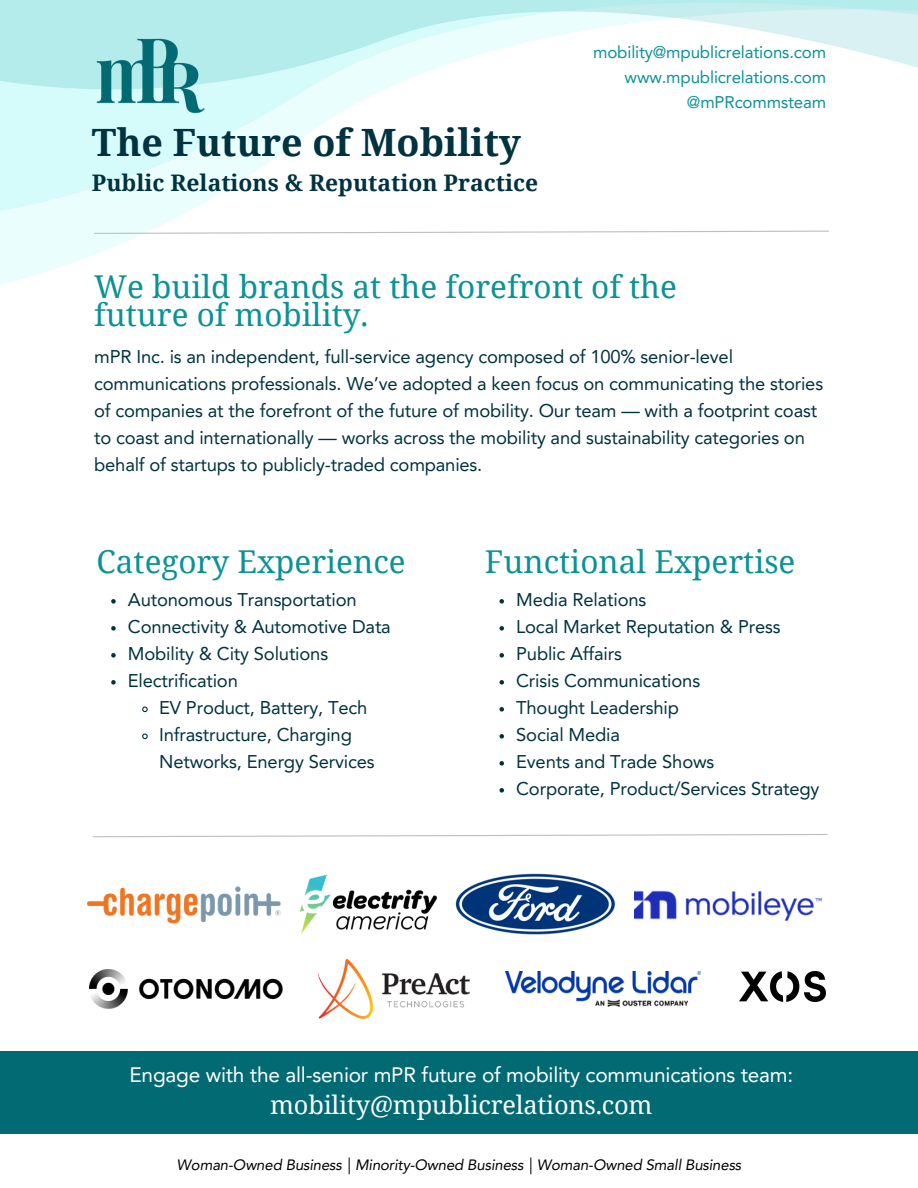
<style>
.page{position:relative;width:918px;height:1188px;background:#fff}
.page>*{position:absolute;margin:0;border:0;box-sizing:border-box;transform-origin:0 0}
.t1{font:700 37.65px "Noto Serif";color:#003340}
.t2{font:31.5px/28.2px "Noto Serif";color:#0b9297}
.t3{font:25.35px "Noto Serif";letter-spacing:-.01em;color:#fff}
.t4{font:700 22.8px "Noto Serif";color:#003340}
.t5{font:20.85px "Avenir LT Pro";letter-spacing:-.01em;color:#fff}
.t6{font:18.45px/27px "Avenir LT Pro";letter-spacing:-.01em;color:#003340}
.t7{font:16.95px "Avenir LT Pro";letter-spacing:-.01em;color:#0b9297}
.t8{font:italic 15px "Avenir LT Pro";letter-spacing:-.01em;color:#000}
</style>
<div class="page">
<img style="left:61px;top:25px;width:177px;height:94px">
<svg style="left:500px;top:599px;width:4px;height:5px"></svg>
<svg style="left:500px;top:626px;width:4px;height:5px"></svg>
<svg style="left:500px;top:653px;width:4px;height:5px"></svg>
<svg style="left:500px;top:680px;width:4px;height:5px"></svg>
<svg style="left:500px;top:707px;width:4px;height:5px"></svg>
<svg style="left:500px;top:734px;width:4px;height:5px"></svg>
<svg style="left:500px;top:761px;width:4px;height:5px"></svg>
<svg style="left:500px;top:788px;width:4px;height:5px"></svg>
<svg style="left:111px;top:599px;width:5px;height:5px"></svg>
<svg style="left:111px;top:626px;width:5px;height:5px"></svg>
<svg style="left:111px;top:653px;width:5px;height:5px"></svg>
<svg style="left:111px;top:680px;width:5px;height:5px"></svg>
<svg style="left:142px;top:706px;width:6px;height:7px"></svg>
<svg style="left:142px;top:733px;width:6px;height:7px"></svg>
<div style="left:0;top:1051px;width:918px;height:83px;background:#016a72"></div>
<svg style="left:93px;top:230px;width:736px;height:5px"></svg>
<svg style="left:92px;top:833px;width:736px;height:5px"></svg>
<img style="left:318px;top:960px;width:152px;height:58px">
<img style="left:505px;top:972px;width:196px;height:35px">
<img style="left:89px;top:970px;width:194px;height:39px">
<img style="left:455px;top:874px;width:160px;height:61px">
<img style="left:635px;top:890px;width:186px;height:31px">
<img style="left:87px;top:886px;width:194px;height:37px">
<img style="left:299px;top:874px;width:139px;height:60px">
<img style="left:739px;top:972px;width:87px;height:29px">
<p class="t1" style="left:92px;top:116px;width:431px">The Future of Mobility</p>
<p class="t4" style="left:92px;top:166px;width:448px">Public Relations &amp; Reputation Practice</p>
<p class="t7" style="left:593px;top:45px;width:235px">mobility@mpublicrelations.com</p>
<p class="t7" style="left:625px;top:70px;width:203px">www.mpublicrelations.com</p>
<p class="t7" style="left:687px;top:96px;width:141px">@mPRcommsteam</p>
<p class="t2" style="left:94px;top:272px;width:584px">We build brands at the forefront of the future of mobility.</p>
<p class="t6" style="left:94px;top:345px;width:731px">mPR Inc. is an independent, full-service agency composed of 100% senior-level communications professionals. We’ve adopted a keen focus on communicating the stories of companies at the forefront of the future of mobility. Our team — with a footprint coast to coast and internationally — works across the mobility and sustainability categories on behalf of startups to publicly-traded companies.</p>
<p class="t2" style="left:97px;top:547px;width:311px">Category Experience</p>
<p class="t6" style="left:128px;top:588px;width:230px">Autonomous Transportation</p>
<p class="t6" style="left:128px;top:615px;width:264px">Connectivity &amp; Automotive Data</p>
<p class="t6" style="left:128px;top:642px;width:202px">Mobility &amp; City Solutions</p>
<p class="t6" style="left:128px;top:669px;width:112px">Electrification</p>
<p class="t6" style="left:159px;top:696px;width:210px">EV Product, Battery, Tech</p>
<p class="t6" style="left:159px;top:723px;width:217px">Infrastructure, Charging<br>Networks, Energy Services</p>
<p class="t2" style="left:485px;top:547px;width:312px">Functional Expertise</p>
<p class="t6" style="left:516px;top:588px;width:132px">Media Relations</p>
<p class="t6" style="left:516px;top:615px;width:266px">Local Market Reputation &amp; Press</p>
<p class="t6" style="left:516px;top:642px;width:107px">Public Affairs</p>
<p class="t6" style="left:516px;top:669px;width:186px">Crisis Communications</p>
<p class="t6" style="left:516px;top:696px;width:164px">Thought Leadership</p>
<p class="t6" style="left:516px;top:723px;width:105px">Social Media</p>
<p class="t6" style="left:516px;top:750px;width:200px">Events and Trade Shows</p>
<p class="t6" style="left:516px;top:777px;width:305px">Corporate, Product/Services Strategy</p>
<p class="t5" style="left:129px;top:1066px;width:665px">Engage with the all-senior mPR future of mobility communications team:</p>
<p class="t3" style="left:270px;top:1087px;width:384px">mobility@mpublicrelations.com</p>
<p class="t8" style="left:177px;top:1159px;width:566px">Woman-Owned Business | Minority-Owned Business | Woman-Owned Small Business</p>
</div>
